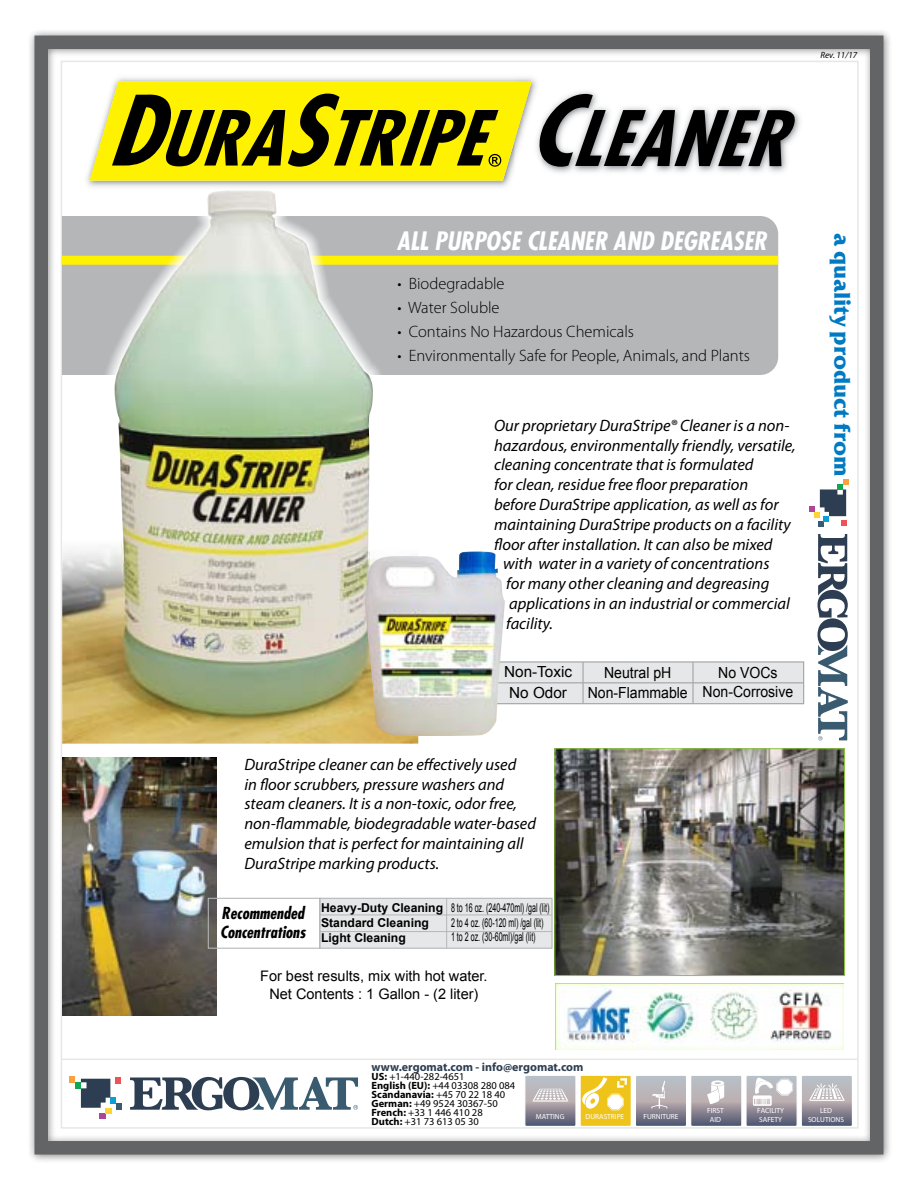
<style>
.page{position:relative;width:918px;height:1188px;background:#fff}
.page>*{position:absolute;margin:0;border:0;box-sizing:border-box;transform-origin:0 0}
.t1{font:italic 700 condensed 74.25px "Futura";color:#000}
.t2{font:italic 700 condensed 24.9px "Futura";color:#fff}
.t3{font:700 22.5px "Friz Quadrata Std";color:#007ac2}
.t4{font:italic 16.5px/19.8px "Myriad Pro";color:#000}
.t5{font:300 16.5px "Myriad Pro";color:#000}
.t6{font:italic 700 condensed 16.2px/19.5px "Futura";color:#000}
.t7{font:15.3px/19.5px "Arial";color:#000;text-align:center;scale:.92 1}
.t8{font:15.3px/21px "Arial";color:#000;text-align:center}
.t9{font:14.55px/17.4px "Arial";color:#000;text-align:center}
.t10{font:12.15px/14.7px "Arial";color:#000;scale:.58 1}
.t11{font:700 12.15px/14.7px "Arial";color:#000}
.t12{font:700 12px "Myriad Pro";color:#2e3e52}
.t13{font:10.5px/9px "Myriad Pro";color:#000}
.t14{font:italic 9px "Myriad Pro";color:#000}
.t15{font:7.35px/8.9px "Myriad Pro";color:#fff;text-align:center}
.s1{font-size:94.35px}
.s2{font-weight:700}
</style>
<div class="page">
<div style="left:28px;top:29px;width:865px;height:1135px;background:#000;opacity:.5"></div>
<div style="left:34px;top:36px;width:850px;height:1119px;border:14px solid #636466"></div>
<div style="left:418px;top:216px;width:360px;height:159px;background:#b4b6b8"></div>
<div style="left:62px;top:256px;width:716px;height:9px;background:#fff200"></div>
<div style="left:493px;top:661px;width:311px;height:43px;background:#e6e7e8;border:1px solid #a7a9ac"></div>
<hr style="left:582px;top:662px;width:2px;height:42px;background:#a7a9ac">
<hr style="left:494px;top:682px;width:310px;height:1px;background:#a7a9ac">
<hr style="left:692px;top:662px;width:2px;height:42px;background:#a7a9ac">
<img style="left:62px;top:192px;width:356px;height:552px">
<img style="left:82px;top:74px;width:459px;height:117px">
<svg style="left:89px;top:81px;width:426px;height:100px;fill:#fff200"></svg>
<svg style="left:112px;top:94px;width:389px;height:73px"></svg>
<img style="left:515px;top:76px;width:322px;height:124px">
<img style="left:515px;top:76px;width:26px;height:115px">
<img style="left:515px;top:81px;width:17px;height:59px">
<img style="left:557px;top:751px;width:286px;height:223px">
<div style="left:555px;top:749px;width:290px;height:227px;border:1px solid #8dc63f"></div>
<img style="left:62px;top:758px;width:154px;height:257px">
<div style="left:319px;top:898px;width:234px;height:51px;background:#e6e7e8;border:1px solid #b4b6b8"></div>
<div style="left:208px;top:898px;width:112px;height:51px;border:1px solid #b4b6b8"></div>
<hr style="left:446px;top:898px;width:1px;height:50px;background:#b4b6b8">
<hr style="left:320px;top:914px;width:232px;height:1px;background:#b4b6b8">
<hr style="left:320px;top:931px;width:232px;height:1px;background:#b4b6b8">
<img style="left:556px;top:984px;width:288px;height:66px">
<svg style="left:818px;top:534px;width:30px;height:206px"></svg>
<svg style="left:810px;top:479px;width:38px;height:47px"></svg>
<img style="left:364px;top:552px;width:141px;height:184px">
<h1 class="t1" style="left:527px;top:93px;width:276px"><span class="s1">C</span>LEANER</h1>
<p class="t14" style="left:820px;top:49px;width:38px">Rev. 11/17</p>
<h2 class="t2" style="left:397px;top:225px;width:371px">ALL PURPOSE CLEANER AND DEGREASER</h2>
<p class="t5" style="left:398px;top:275px;width:109px">• Biodegradable</p>
<p class="t5" style="left:398px;top:299px;width:104px">• Water Soluble</p>
<p class="t5" style="left:398px;top:323px;width:238px">• Contains No Hazardous Chemicals</p>
<p class="t5" style="left:398px;top:347px;width:354px">• Environmentally Safe for People, Animals, and Plants</p>
<p class="t4" style="left:494px;top:415px;width:297px">Our proprietary DuraStripe® Cleaner is a non-</p>
<p class="t4" style="left:494px;top:435px;width:303px">hazardous, environmentally friendly, versatile,</p>
<p class="t4" style="left:494px;top:455px;width:261px">cleaning concentrate that is formulated</p>
<p class="t4" style="left:494px;top:475px;width:256px">for clean, residue free floor preparation</p>
<p class="t4" style="left:494px;top:494px;width:286px">before DuraStripe application, as well as for</p>
<p class="t4" style="left:494px;top:514px;width:298px">maintaining DuraStripe products on a facility</p>
<p class="t4" style="left:494px;top:534px;width:280px">floor after installation. It can also be mixed</p>
<p class="t4" style="left:503px;top:554px;width:268px">with water in a variety of concentrations</p>
<p class="t4" style="left:506px;top:574px;width:265px">for many other cleaning and degreasing</p>
<p class="t4" style="left:509px;top:593px;width:282px">applications in an industrial or commercial</p>
<p class="t4" style="left:506px;top:613px;width:48px">facility.</p>
<p class="t8" style="left:504px;top:662px;width:70px">Non-Toxic<br>No Odor</p>
<p class="t7" style="left:588px;top:663px;width:110px">Neutral pH<br>Non-Flammable</p>
<p class="t7" style="left:703px;top:664px;width:100px;line-height:18.3px">No VOCs<br>Non-Corrosive</p>
<p class="t4" style="left:244px;top:754px;width:293px">DuraStripe cleaner can be effectively used<br>in floor scrubbers, pressure washers and steam cleaners. It is a non-toxic, odor free, non-flammable, biodegradable water-based emulsion that is perfect for maintaining all DuraStripe marking products.</p>
<p class="t11" style="left:321px;top:901px;width:124px">Heavy-Duty Cleaning<br>Standard Cleaning<br>Light Cleaning</p>
<p class="t10" style="left:451px;top:900px;width:171px">8 to 16 oz. (240-470ml) /gal (lit)<br>2 to 4 oz. (60-120 ml) /gal (lit)<br>1 to 2 oz. (30-60ml)/gal (lit)</p>
<p class="t6" style="left:220px;top:903px;width:87px">Recommended<br>Concentrations</p>
<p class="t9" style="left:260px;top:968px;width:229px">For best results, mix with hot water.<br>Net Contents : 1 Gallon - (2 liter)</p>
<h3 class="t3" style="left:856px;top:233px;width:245px;rotate:90deg">a quality product from</h3>
<p class="t12" style="left:372px;top:1060px;width:214px">www.ergomat.com - info@ergomat.com</p>
<p class="t13" style="left:372px;top:1072px;width:145px"><span class="s2">US:</span> +1-440-282-4651<br><span class="s2">English (EU):</span> +44 03308 280 084<br><span class="s2">Scandanavia:</span> +45 70 22 18 40<br><span class="s2">German:</span> +49 9524 30367-50<br><span class="s2">French:</span> +33 1 446 410 28<br><span class="s2">Dutch:</span> +31 73 613 05 30</p>
<p class="t15" style="left:585px;top:1112px;width:40px">DURASTRIPE</p>
<p class="t15" style="left:644px;top:1112px;width:37px">FURNITURE</p>
<p class="t15" style="left:536px;top:1112px;width:30px">MATTING</p>
<p class="t15" style="left:707px;top:1106px;width:18px">FIRST<br>AID</p>
<p class="t15" style="left:757px;top:1106px;width:29px">FACILITY</p>
<p class="t15" style="left:759px;top:1115px;width:25px">SAFETY</p>
<p class="t15" style="left:808px;top:1106px;width:38px">LED<br>SOLUTIONS</p>
</div>
